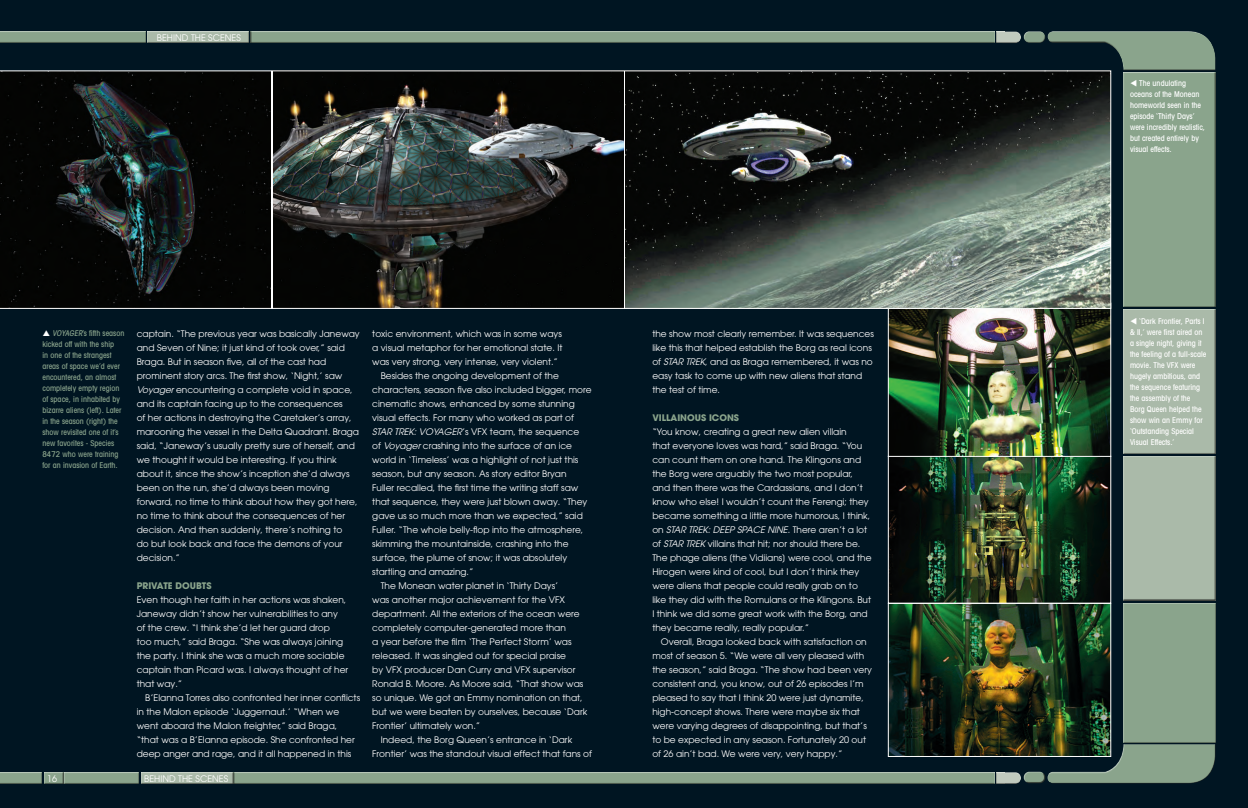
<style>
.page{position:relative;width:1248px;height:808px;background:#fff}
.page>*{position:absolute;margin:0;border:0;box-sizing:border-box;transform-origin:0 0}
.t1{font:9px/14px "Avant Garde";color:#fff}
.t2{font:italic 9px "Avant Garde LT";color:#fff}
.t3{font:700 9px "Avant Garde";color:#8aa48c}
.t4{font:500 condensed 8px/11px "Avant Garde LT";color:#fff}
.t5{font:500 condensed 8px/11px "Avant Garde LT";color:#8aa48c}
.s1{font-style:italic}
.s2{font-family:"Avant Garde LT";font-style:italic}
.s3{font-family:"Avant Garde";font-style:normal}
</style>
<div class="page">
<div style="left:0;top:0;width:1247px;height:808px;background:#001522"></div>
<div style="left:995px;top:31px;width:26px;height:12px;background:#231f20;opacity:.75"></div>
<div style="left:1023px;top:30px;width:23px;height:10px;background:#fff;opacity:.75"></div>
<div style="left:1023px;top:33px;width:23px;height:10px;background:#231f20;opacity:.75"></div>
<div style="left:1023px;top:771px;width:20px;height:12px;background:#fff;opacity:.75"></div>
<div style="left:1024px;top:771px;width:22px;height:13px;background:#231f20;opacity:.75"></div>
<div style="left:250px;top:31px;width:745px;height:12px;background:#8aa48c"></div>
<div style="left:1121px;top:455px;width:95px;height:146px;background:#aabaa9"></div>
<div style="left:1121px;top:308px;width:95px;height:147px;background:#aabaa9"></div>
<div style="left:1121px;top:602px;width:95px;height:142px;background:#8aa48c"></div>
<div style="left:1121px;top:72px;width:95px;height:237px;background:#8aa48c"></div>
<div style="left:995px;top:772px;width:26px;height:12px;background:#231f20;opacity:.75"></div>
<div style="left:233px;top:772px;width:762px;height:12px;background:#8aa48c"></div>
<div style="left:1048px;top:743px;width:167px;height:41px;background:#231f20;opacity:.75"></div>
<div style="left:1046px;top:31px;width:167px;height:40px;background:#fff;opacity:.75"></div>
<div style="left:1046px;top:39px;width:170px;height:33px;background:#231f20;opacity:.75"></div>
<div style="left:146px;top:31px;width:104px;height:12px;background:#aabaa9"></div>
<div style="left:0;top:31px;width:146px;height:12px;background:#8aa48c"></div>
<div style="left:139px;top:772px;width:94px;height:12px;background:#aabaa9"></div>
<div style="left:43px;top:772px;width:21px;height:12px;background:#231f20;opacity:.75"></div>
<div style="left:63px;top:772px;width:77px;height:12px;background:#8aa48c"></div>
<div style="left:0;top:772px;width:43px;height:12px;background:#8aa48c"></div>
<svg style="left:0;top:70px;width:272px;height:239px"></svg>
<img style="left:274px;top:72px;width:350px;height:235px">
<div style="left:272px;top:70px;width:355px;height:239px;border:1px solid #fff"></div>
<img style="left:889px;top:309px;width:220px;height:446px">
<div style="left:887px;top:603px;width:224px;height:154px;border:1px solid #fff"></div>
<div style="left:887px;top:303px;width:224px;height:154px;border:1px solid #fff"></div>
<img style="left:626px;top:72px;width:483px;height:235px">
<div style="left:624px;top:70px;width:487px;height:239px;border:1px solid #fff"></div>
<p class="t1" style="left:157px;top:31px;width:85px">BEHIND THE SCENES</p>
<p class="t5" style="left:43px;top:327px;width:83px;text-indent:10px"><span class="s1">VOYAGER</span>’s fifth season kicked off with the ship<br>in one of the strangest areas of space we’d ever encountered, an almost completely empty region of space, in inhabited by bizarre aliens (left). Later in the season (right) the show revisited one of it’s new favorites - Species<br>8472 who were training for an invasion of Earth.</p>
<p class="t1" style="left:652px;top:327px;width:223px">the show most clearly remember. It was sequences like this that helped establish the Borg as real icons of <span class="s2">STAR TREK</span>, and as Braga remembered, it was no easy task to come up with new aliens that stand the test of time.</p>
<p class="t1" style="left:137px;top:327px;width:224px">captain. “The previous year was basically Janeway and Seven of Nine; it just kind of took over,” said Braga. But in season five, all of the cast had prominent story arcs. The first show, ‘Night,’ saw <span class="s2">Voyager</span> encountering a complete void in space, and its captain facing up to the consequences<br>of her actions in destroying the Caretaker’s array, marooning the vessel in the Delta Quadrant. Braga said, “Janeway’s usually pretty sure of herself, and we thought it would be interesting. If you think about it, since the show’s inception she’d always been on the run, she’d always been moving forward, no time to think about how they got here, no time to think about the consequences of her decision. And then suddenly, there’s nothing to<br>do but look back and face the demons of your decision.”</p>
<p class="t3" style="left:137px;top:580px;width:76px">PRIVATE DOUBTS</p>
<p class="t1" style="left:137px;top:593px;width:213px">Even though her faith in her actions was shaken, Janeway didn’t show her vulnerabilities to any of the crew. “I think she’d let her guard drop<br>too much,” said Braga. “She was always joining the party. I think she was a much more sociable captain than Picard was. I always thought of her that way.”</p>
<p class="t1" style="left:137px;top:691px;width:225px;text-indent:9px">B’Elanna Torres also confronted her inner conflicts in the Malon episode ‘Juggernaut.’ “When we went aboard the Malon freighter,” said Braga, “that was a B’Elanna episode. She confronted her deep anger and rage, and it all happened in this</p>
<p class="t1" style="left:372px;top:327px;width:191px">toxic environment, which was in some ways</p>
<p class="t1" style="left:372px;top:341px;width:192px">a visual metaphor for her emotional state. It</p>
<p class="t1" style="left:372px;top:355px;width:187px">was very strong, very intense, very violent.”</p>
<p class="t1" style="left:381px;top:369px;width:179px">Besides the ongoing development of the</p>
<p class="t1" style="left:372px;top:383px;width:221px">characters, season five also included bigger, more</p>
<p class="t1" style="left:372px;top:397px;width:204px">cinematic shows, enhanced by some stunning</p>
<p class="t1" style="left:372px;top:411px;width:203px">visual effects. For many who worked as part of</p>
<p class="t1" style="left:372px;top:425px;width:208px"><span class="s2">STAR TREK: VOYAGER</span>’s VFX team, the sequence</p>
<p class="t1" style="left:372px;top:439px;width:201px">of <span class="s2">Voyager</span> crashing into the surface of an ice</p>
<p class="t1" style="left:372px;top:453px;width:208px">world in ‘Timeless’ was a highlight of not just this</p>
<p class="t1" style="left:372px;top:467px;width:196px">season, but any season. As story editor Bryan</p>
<p class="t1" style="left:372px;top:481px;width:207px">Fuller recalled, the first time the writing staff saw</p>
<p class="t1" style="left:372px;top:495px;width:216px">that sequence, they were just blown away. “They</p>
<p class="t1" style="left:372px;top:509px;width:212px">gave us so much more than we expected,” said</p>
<p class="t1" style="left:372px;top:523px;width:212px">Fuller. “The whole belly-flop into the atmosphere,</p>
<p class="t1" style="left:372px;top:537px;width:198px">skimming the mountainside, crashing into the</p>
<p class="t1" style="left:372px;top:551px;width:196px">surface, the plume of snow; it was absolutely</p>
<p class="t1" style="left:372px;top:565px;width:103px">startling and amazing.”</p>
<p class="t1" style="left:381px;top:579px;width:179px">The Monean water planet in ‘Thirty Days’</p>
<p class="t1" style="left:372px;top:593px;width:194px">was another major achievement for the VFX</p>
<p class="t1" style="left:372px;top:607px;width:209px">department. All the exteriors of the ocean were</p>
<p class="t1" style="left:372px;top:621px;width:195px">completely computer-generated more than</p>
<p class="t1" style="left:372px;top:635px;width:201px">a year before the film ‘The Perfect Storm’ was</p>
<p class="t1" style="left:372px;top:649px;width:195px">released. It was singled out for special praise</p>
<p class="t1" style="left:372px;top:663px;width:205px">by VFX producer Dan Curry and VFX supervisor</p>
<p class="t1" style="left:372px;top:677px;width:212px">Ronald B. Moore. As Moore said, “That show was</p>
<p class="t1" style="left:372px;top:691px;width:212px">so unique. We got an Emmy nomination on that,</p>
<p class="t1" style="left:372px;top:705px;width:216px">but we were beaten by ourselves, because ‘Dark</p>
<p class="t1" style="left:372px;top:719px;width:109px">Frontier’ ultimately won.”</p>
<p class="t1" style="left:381px;top:733px;width:193px">Indeed, the Borg Queen’s entrance in ‘Dark</p>
<p class="t1" style="left:372px;top:747px;width:221px">Frontier’ was the standout visual effect that fans of</p>
<p class="t3" style="left:652px;top:412px;width:88px">VILLAINOUS ICONS</p>
<p class="t1" style="left:652px;top:425px;width:219px">“You know, creating a great new alien villain<br>that everyone loves was hard,” said Braga. “You can count them on one hand. The Klingons and the Borg were arguably the two most popular, and then there was the Cardassians, and I don’t know who else! I wouldn’t count the Ferengi; they became something a little more humorous, I think,</p>
<p class="t2" style="left:652px;top:524px;width:216px"><span class="s3">on</span> STAR TREK: DEEP SPACE NINE<span class="s3">. There aren’t a lot</span></p>
<p class="t1" style="left:652px;top:537px;width:221px">of <span class="s2">STAR TREK</span> villains that hit; nor should there be.<br>The phage aliens [the Vidiians] were cool, and the Hirogen were kind of cool, but I don’t think they were aliens that people could really grab on to like they did with the Romulans or the Klingons. But I think we did some great work with the Borg, and they became really, really popular.”</p>
<p class="t1" style="left:652px;top:635px;width:221px;text-indent:9px">Overall, Braga looked back with satisfaction on most of season 5. “We were all very pleased with the season,” said Braga. “The show had been very consistent and, you know, out of 26 episodes I’m pleased to say that I think 20 were just dynamite, high-concept shows. There were maybe six that were varying degrees of disappointing, but that’s to be expected in any season. Fortunately 20 out of 26 ain’t bad. We were very, very happy.”</p>
<p class="t1" style="left:47px;top:771px;width:11px">16</p>
<p class="t1" style="left:144px;top:771px;width:85px">BEHIND THE SCENES</p>
<p class="t4" style="left:1129px;top:78px;width:77px">▼ The undulating oceans of the Monean homeworld seen in the episode ‘Thirty Days’ were incredibly realistic, but created entirely by visual effects.</p>
<p class="t4" style="left:1129px;top:316px;width:78px">▼ ‘Dark Frontier, Parts I &amp; II,’ were first aired on a single night, giving it the feeling of a full-scale movie. The VFX were hugely ambitious, and the sequence featuring the assembly of the<br>Borg Queen helped the show win an Emmy for ‘Outstanding Special<br>Visual Effects.’</p>
</div>
